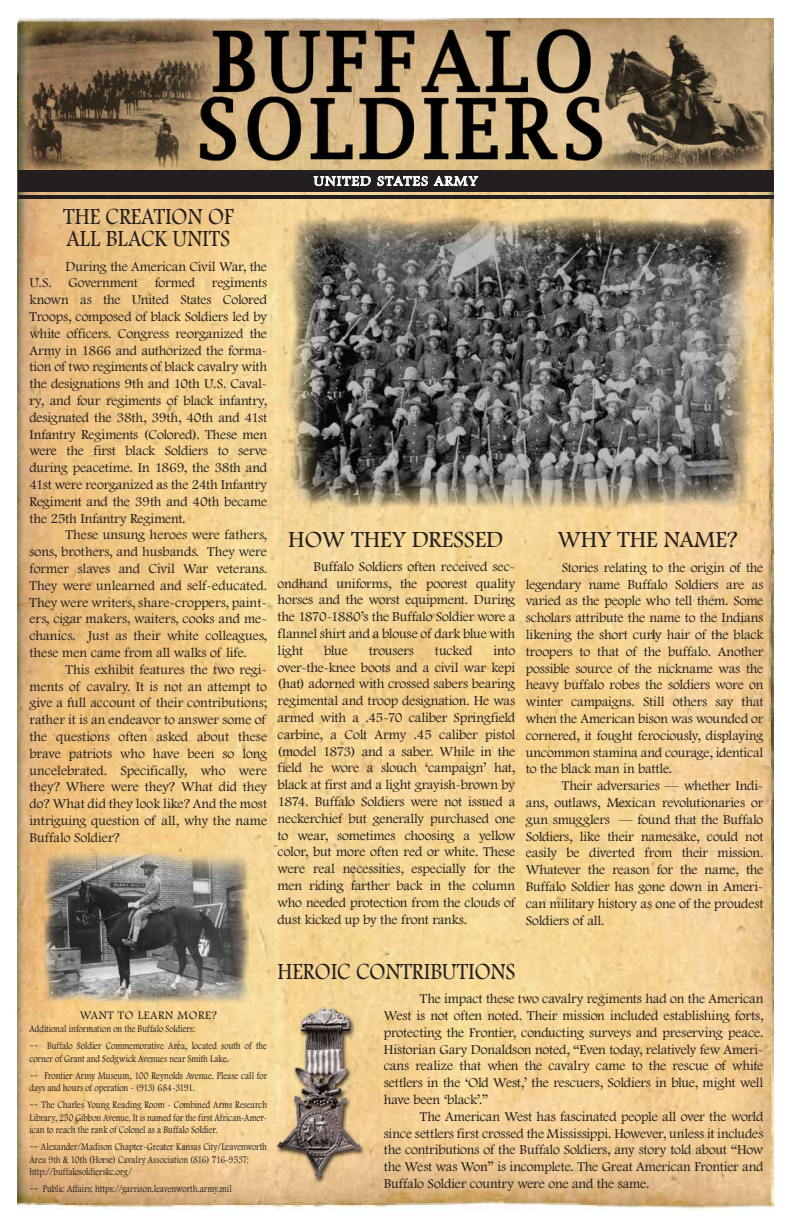
<style>
.page{position:relative;width:792px;height:1224px;background:#fff}
.page>*{position:absolute;margin:0;border:0;box-sizing:border-box;transform-origin:0 0}
.t1{font:24px/22.3px "Footlight MT Light";color:#231f20;scale:.91 1}
.t2{font:24px "Footlight MT Light";color:#231f20}
.t3{font:14px/16.8px "Footlight MT Light";letter-spacing:-.01em;color:#231f20;text-align:justify}
.t4{font:14px "Footlight MT Light";letter-spacing:.075em;color:#e6e7e8;scale:1.09 1}
.t5{font:12px "Footlight MT Light";letter-spacing:.05em;color:#231f20}
.t6{font:10.5px/16.8px "Footlight MT Light";color:#231f20;scale:.82 1}
.s1{font-size:14px}
</style>
<div class="page">
<img style="left:18px;top:18px;width:755px;height:1192px">
<img style="left:19px;top:18px;width:754px;height:153px">
<img style="left:287px;top:213px;width:468px;height:300px">
<img style="left:271px;top:1005px;width:98px;height:179px">
<div style="left:18px;top:171px;width:755px;height:21px;background:#231f20"></div>
<hr style="left:18px;top:196px;width:756px;height:3px;background:#231f20">
<svg style="left:314px;top:176px;width:57px;height:10px"></svg>
<svg style="left:377px;top:176px;width:51px;height:10px"></svg>
<svg style="left:434px;top:176px;width:44px;height:17px"></svg>
<img style="left:45px;top:852px;width:203px;height:150px">
<h1 class="t1" style="left:63px;top:204px;width:188px">THE CREATION OF<br>ALL BLACK UNITS</h1>
<p class="t3" style="left:30px;top:257px;width:239px;text-indent:36px">During the American Civil War, the U.S. Government formed regiments known as the United States Colored Troops, composed of black Soldiers led by white officers. Congress reorganized the Army in 1866 and authorized the forma&shy;tion of two regiments of black cavalry with the designations 9th and 10th U.S. Caval&shy;ry, and four regiments of black infantry, designated the 38th, 39th, 40th and 41st Infantry Regiments (Colored). These men were the first black Soldiers to serve during peacetime. In 1869, the 38th and 41st were reorganized as the 24th Infantry Regiment and the 39th and 40th became the 25th Infantry Regiment.</p>
<p class="t3" style="left:30px;top:526px;width:239px;text-indent:36px">These unsung heroes were fathers, sons, brothers, and husbands. They were former slaves and Civil War veterans.<br>They were unlearned and self-educated.<br>They were writers, share-croppers, paint&shy;ers, cigar makers, waiters, cooks and me&shy;chanics. Just as their white colleagues, these men came from all walks of life.</p>
<p class="t3" style="left:30px;top:661px;width:239px;text-indent:36px">This exhibit features the two regi&shy;ments of cavalry. It is not an attempt to give a full account of their contributions; rather it is an endeavor to answer some of the questions often asked about these brave patriots who have been so long uncelebrated. Specifically, who were they? Where were they? What did they do? What did they look like? And the most intriguing question of all, why the name Buffalo Soldier?</p>
<p class="t4" style="left:314px;top:173px;width:152px">UNITED STATES ARMY</p>
<h1 class="t2" style="left:288px;top:525px;width:216px">HOW THEY DRESSED</h1>
<p class="t3" style="left:278px;top:558px;width:239px;text-indent:36px">Buffalo Soldiers often received sec&shy;ondhand uniforms, the poorest quality horses and the worst equipment. During the 1870-1880’s the Buffalo Soldier wore a flannel shirt and a blouse of dark blue with light</p>
<p class="t3" style="left:324px;top:642px;width:25px">blue</p>
<p class="t3" style="left:369px;top:642px;width:47px">trousers</p>
<p class="t3" style="left:435px;top:642px;width:39px">tucked</p>
<p class="t3" style="left:278px;top:642px;width:239px;text-indent:216px">into over-the-knee boots and a civil war kepi (hat) adorned with crossed sabers bearing regimental and troop designation. He was armed with a .45-70 caliber Springfield carbine, a Colt Army .45 caliber pistol (model 1873) and a saber. While in the field he wore a slouch ‘campaign’ hat, black at first and a light grayish-brown by 1874. Buffalo Soldiers were not issued a neckerchief but generally purchased one to wear, sometimes choosing a yellow color, but more often red or white. These were real necessities, especially for the men riding farther back in the column who needed protection from the clouds of dust kicked up by the front ranks.</p>
<h1 class="t2" style="left:557px;top:525px;width:182px">WHY THE NAME?</h1>
<p class="t3" style="left:526px;top:559px;width:239px;text-indent:36px">Stories relating to the origin of the legendary name Buffalo Soldiers are as varied as the people who tell them. Some scholars attribute the name to the Indians likening the short curly hair of the black troopers to that of the buffalo. Another possible source of the nickname was the heavy buffalo robes the soldiers wore on winter campaigns. Still others say that when the American bison was wounded or cornered, it fought ferociously, displaying uncommon stamina and courage, identical to the black man in battle.</p>
<p class="t3" style="left:526px;top:777px;width:239px;text-indent:36px">Their adversaries — whether Indi&shy;ans, outlaws, Mexican revolutionaries or gun smugglers — found that the Buffalo Soldiers, like their namesake, could not easily be diverted from their mission.<br>Whatever the reason for the name, the Buffalo Soldier has gone down in Ameri&shy;can military history as one of the proudest Soldiers of all.</p>
<p class="t5" style="left:80px;top:1008px;width:139px">WANT TO LEARN MORE?</p>
<p class="t6" style="left:30px;top:1020px;width:291px">Additional information on the Buffalo Soldiers:<br><span class="s1">--</span> Buffalo Soldier Commemorative Area, located south of the</p>
<p class="t6" style="left:30px;top:1050px;width:291px">corner of Grant and Sedgwick Avenues near Smith Lake.<br><span class="s1">--</span> Frontier Army Museum, 100 Reynolds Avenue. Please call for</p>
<p class="t6" style="left:30px;top:1079px;width:291px">days and hours of operation - (913) 684-3191.<br><span class="s1">--</span> The Charles Young Reading Room - Combined Arms Research</p>
<p class="t6" style="left:30px;top:1111px;width:291px;line-height:12.6px">Library, 250 Gibbon Avenue. It is named for the first African-Amer&shy;ican to reach the rank of Colonel as a Buffalo Soldier.</p>
<p class="t6" style="left:30px;top:1140px;width:291px;line-height:12.6px"><span class="s1">--</span> Alexander/Madison Chapter-Greater Kansas City/Leavenworth<br>Area 9th &amp; 10th (Horse) Cavalry Association (816) 716-9537: http://buffalosoldierskc.org/</p>
<p class="t6" style="left:30px;top:1180px;width:248px"><span class="s1">--</span> Public Affairs: https://garrison.leavenworth.army.mil</p>
<h1 class="t1" style="left:277px;top:960px;width:263px">HEROIC CONTRIBUTIONS</h1>
<p class="t3" style="left:384px;top:990px;width:381px;text-indent:36px">The impact these two cavalry regiments had on the American West is not often noted. Their mission included establishing forts, protecting the Frontier, conducting surveys and preserving peace.<br>Historian Gary Donaldson noted, “Even today, relatively few Ameri&shy;cans realize that when the cavalry came to the rescue of white settlers in the ‘Old West,’ the rescuers, Soldiers in blue, might well have been ‘black’.”</p>
<p class="t3" style="left:384px;top:1108px;width:381px;text-indent:36px">The American West has fascinated people all over the world since settlers first crossed the Mississippi. However, unless it includes the contributions of the Buffalo Soldiers, any story told about “How the West was Won” is incomplete. The Great American Frontier and Buffalo Soldier country were one and the same.</p>
</div>
